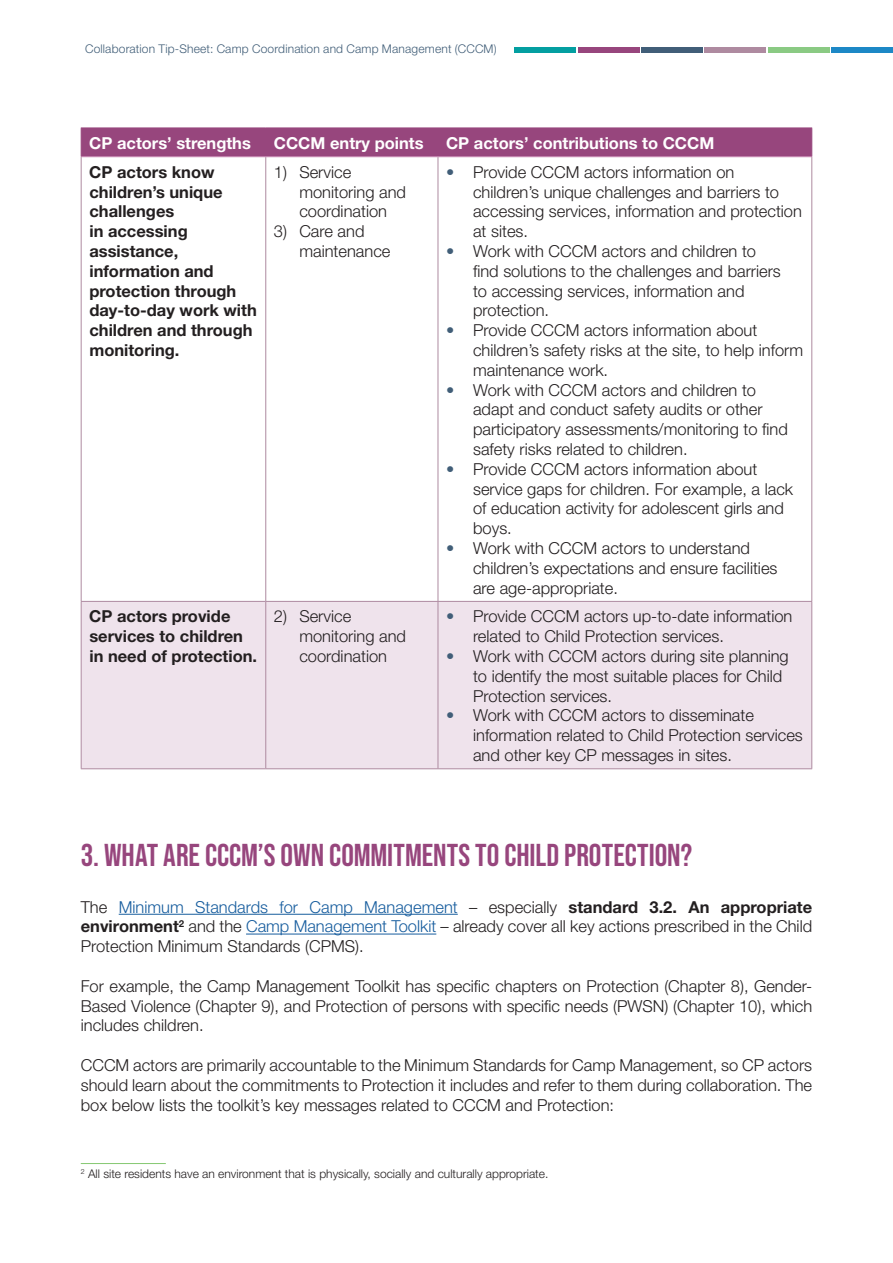
<style>
.page{position:relative;width:893px;height:1263px;background:#fff}
.page>*{position:absolute;margin:0;border:0;box-sizing:border-box;transform-origin:0 0}
.Title_2{font:31.5px "Bebas Neue";color:#97467d}
.t1{font:300 16.5px/19.8px "Helvetica Neue LT Std";color:#231f20}
.t2{font:700 16.5px/19.8px "Helvetica Neue LT Std";color:#231f20}
.t3{font:700 16.5px "Helvetica Neue LT Std";color:#fff}
.t4{font:300 12px "Helvetica Neue LT Std";color:#231f20}
.t5{font:300 12px "Helvetica Neue LT Std";letter-spacing:.015em;color:#415e78}
.s1{color:#415e78}
.s2{color:#175d9e}
.s3{font-weight:700}
</style>
<div class="page">
<div style="left:514px;top:47px;width:62px;height:5px;background:#039fa1"></div>
<div style="left:578px;top:47px;width:61px;height:5px;background:#97467d"></div>
<div style="left:641px;top:47px;width:62px;height:5px;background:#415e78"></div>
<div style="left:705px;top:47px;width:61px;height:5px;background:#ae8aa0"></div>
<div style="left:768px;top:47px;width:62px;height:5px;background:#8aca83"></div>
<div style="left:831px;top:47px;width:62px;height:5px;background:#1d88c6"></div>
<div style="left:82px;top:602px;width:729px;height:166px;background:#efe3ec"></div>
<div style="left:81px;top:128px;width:731px;height:29px;background:#97467d"></div>
<hr style="left:81px;top:157px;width:1px;height:444px;background:#ae8aa0">
<hr style="left:265px;top:157px;width:1px;height:444px;background:#ae8aa0">
<hr style="left:438px;top:157px;width:1px;height:444px;background:#ae8aa0">
<hr style="left:811px;top:157px;width:1px;height:444px;background:#ae8aa0">
<hr style="left:81px;top:601px;width:185px;height:1px;background:#ae8aa0">
<hr style="left:81px;top:602px;width:1px;height:166px;background:#ae8aa0">
<hr style="left:266px;top:601px;width:172px;height:1px;background:#ae8aa0">
<hr style="left:265px;top:602px;width:1px;height:166px;background:#ae8aa0">
<hr style="left:438px;top:601px;width:374px;height:1px;background:#ae8aa0">
<hr style="left:438px;top:602px;width:1px;height:166px;background:#ae8aa0">
<hr style="left:811px;top:602px;width:1px;height:166px;background:#ae8aa0">
<hr style="left:81px;top:768px;width:185px;height:1px;background:#ae8aa0">
<hr style="left:266px;top:768px;width:172px;height:1px;background:#ae8aa0">
<hr style="left:438px;top:768px;width:374px;height:1px;background:#ae8aa0">
<hr style="left:81px;top:1163px;width:85px;height:1px;background:#85c871">
<hr style="left:119px;top:914px;width:339px;height:1px;background:#175d9e">
<hr style="left:246px;top:934px;width:190px;height:1px;background:#175d9e">
<p class="t5" style="left:85px;top:42px;width:413px">Collaboration Tip-Sheet: Camp Coordination and Camp Management (CCCM)</p>
<p class="t3" style="left:89px;top:133px;width:163px">CP actors’ strengths</p>
<p class="t3" style="left:274px;top:133px;width:151px">CCCM entry points</p>
<p class="t3" style="left:446px;top:133px;width:270px">CP actors’ contributions to CCCM</p>
<p class="t2" style="left:89px;top:162px;width:169px">CP actors know children’s unique challenges<br>in accessing assistance, information and protection through day-to-day work with children and through monitoring.</p>
<p class="t1" style="left:299px;top:162px;width:108px;text-indent:-26px">1) Service monitoring and coordination</p>
<p class="t1" style="left:473px;top:162px;width:330px;text-indent:-27px"><span class="s1">•</span> Provide CCCM actors information on children’s unique challenges and barriers to accessing services, information and protection at sites.</p>
<p class="t1" style="left:473px;top:241px;width:309px;text-indent:-27px"><span class="s1">•</span> Work with CCCM actors and children to find solutions to the challenges and barriers to accessing services, information and protection.</p>
<p class="t1" style="left:473px;top:320px;width:332px;text-indent:-27px"><span class="s1">•</span> Provide CCCM actors information about children’s safety risks at the site, to help inform maintenance work.</p>
<p class="t1" style="left:473px;top:379px;width:316px;text-indent:-27px"><span class="s1">•</span> Work with CCCM actors and children to adapt and conduct safety audits or other participatory assessments/monitoring to find safety risks related to children.</p>
<p class="t1" style="left:473px;top:459px;width:322px;text-indent:-27px"><span class="s1">•</span> Provide CCCM actors information about service gaps for children. For example, a lack of education activity for adolescent girls and boys.</p>
<p class="t1" style="left:473px;top:538px;width:306px;text-indent:-27px"><span class="s1">•</span> Work with CCCM actors to understand children’s expectations and ensure facilities are age-appropriate.</p>
<p class="t1" style="left:299px;top:221px;width:93px;text-indent:-26px">3) Care and maintenance</p>
<p class="t2" style="left:89px;top:606px;width:169px">CP actors provide services to children in need of protection.</p>
<p class="t1" style="left:299px;top:606px;width:108px;text-indent:-26px">2) Service monitoring and coordination</p>
<p class="t1" style="left:473px;top:606px;width:321px;text-indent:-27px"><span class="s1">•</span> Provide CCCM actors up-to-date information related to Child Protection services.</p>
<p class="t1" style="left:473px;top:646px;width:317px;text-indent:-27px"><span class="s1">•</span> Work with CCCM actors during site planning to identify the most suitable places for Child<br>Protection services.</p>
<p class="t1" style="left:473px;top:705px;width:331px;text-indent:-27px"><span class="s1">•</span> Work with CCCM actors to disseminate information related to Child Protection services and other key CP messages in sites.</p>
<p class="Title_2" style="left:81px;top:837px;width:613px">3. WHAT ARE CCCM’S OWN COMMITMENTS TO CHILD PROTECTION?</p>
<p class="t1" style="left:81px;top:896px;width:733px;text-align:justify">The <span class="s2">Minimum Standards for Camp Management</span> – especially <span class="s3">standard 3.2. An appropriate environment</span><sup>2</sup> and the <span class="s2">Camp Management Toolkit</span> – already cover all key actions prescribed in the Child Protection Minimum Standards (CPMS).</p>
<p class="t1" style="left:81px;top:976px;width:733px;text-align:justify">For example, the Camp Management Toolkit has specific chapters on Protection (Chapter 8), Gender-Based Violence (Chapter 9), and Protection of persons with specific needs (PWSN) (Chapter 10), which includes children.</p>
<p class="t1" style="left:81px;top:1055px;width:733px;text-align:justify">CCCM actors are primarily accountable to the Minimum Standards for Camp Management, so CP actors should learn about the commitments to Protection it includes and refer to them during collaboration. The box below lists the toolkit’s key messages related to CCCM and Protection:</p>
<p class="t4" style="left:81px;top:1166px;width:469px"><sup>2</sup> All site residents have an environment that is physically, socially and culturally appropriate.</p>
</div>
